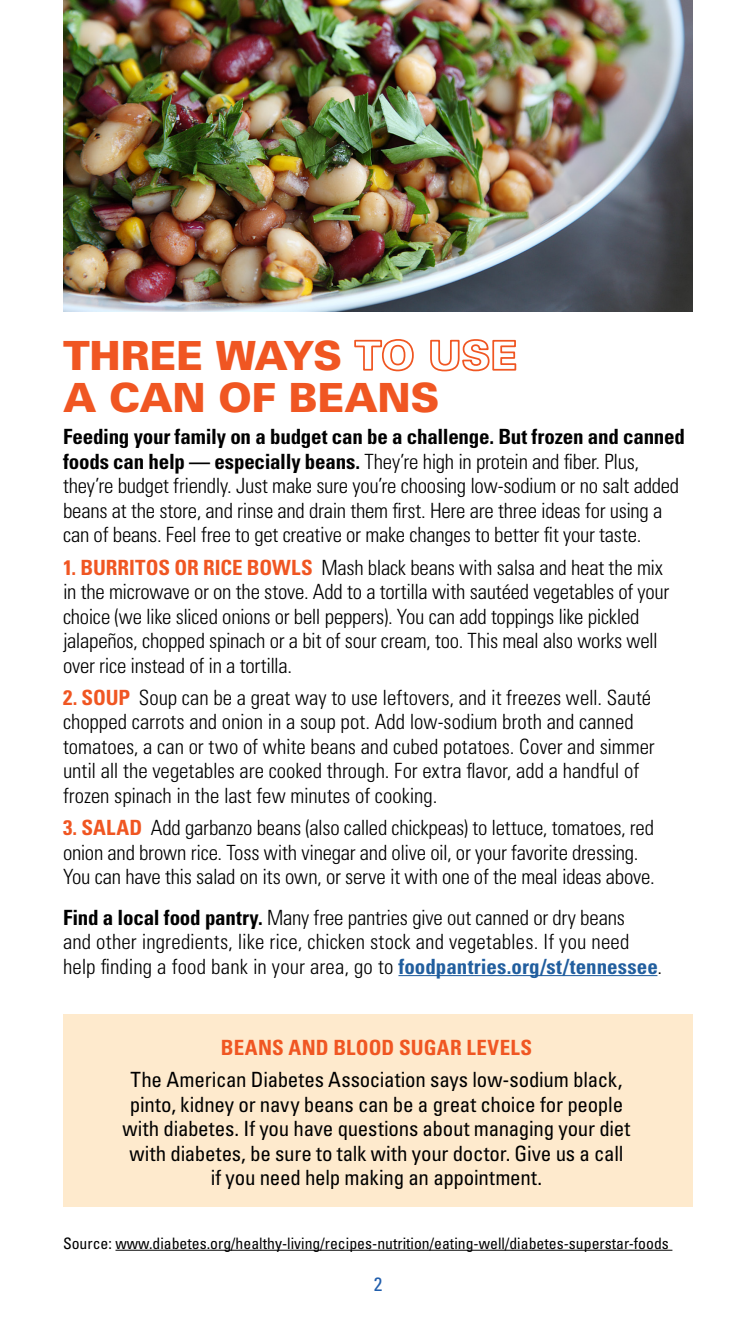
<style>
.page{position:relative;width:756px;height:1323px;background:#fff}
.page>*{position:absolute;margin:0;border:0;box-sizing:border-box;transform-origin:0 0}
.t1{font:900 40.25px/42px "Univers LT Std";letter-spacing:-.01em;color:#f05622}
.t2{font:300 condensed 21px/24.5px "Univers LT Std";letter-spacing:-.01em;color:#000}
.t3{font:condensed 21px/24.5px "Univers LT Std";letter-spacing:-.015em;color:#000;text-align:center}
.t4{font:700 condensed 21px "Univers LT Std";letter-spacing:.02em;color:#f05622}
.t5{font:condensed 19.25px "Univers LT Std";color:#215eac}
.t6{font:condensed 15.75px "Univers LT Std";color:#000}
.s1{font-weight:700}
.s2{font-weight:700;color:#f05622}
.s3{font-weight:700;color:#215e9e}
</style>
<div class="page">
<div style="left:63px;top:1014px;width:630px;height:193px;background:#feeacd"></div>
<hr style="left:398px;top:975px;width:259px;height:1px;background:#215e9e">
<hr style="left:115px;top:1250px;width:557px;height:1px;background:#000">
<img style="left:63px;top:0;width:630px;height:311px">
<h2 class="t1" style="left:63px;top:334px;width:456px">THREE WAYS TO USE<br>A CAN OF BEANS</h2>
<p class="t2" style="left:63px;top:425px;width:624px"><span class="s1">Feeding your family on a budget can be a challenge. But frozen and canned foods can help — especially beans.</span> They’re high in protein and fber. Plus, they’re budget friendly. Just make sure you’re choosing low-sodium or no salt added beans at the store, and rinse and drain them frst. Here are three ideas for using a can of beans. Feel free to get creative or make changes to better ft your taste.</p>
<p class="t2" style="left:63px;top:555px;width:608px"><span class="s2">1. BURRITOS OR RICE BOWLS</span> Mash black beans with salsa and heat the mix in the microwave or on the stove. Add to a tortilla with sautéed vegetables of your choice (we like sliced onions or bell peppers). You can add toppings like pickled jalapeños, chopped spinach or a bit of sour cream, too. This meal also works well over rice instead of in a tortilla.</p>
<p class="t2" style="left:63px;top:685px;width:593px"><span class="s2">2. SOUP</span> Soup can be a great way to use leftovers, and it freezes well. Sauté chopped carrots and onion in a soup pot. Add low-sodium broth and canned tomatoes, a can or two of white beans and cubed potatoes. Cover and simmer until all the vegetables are cooked through. For extra favor, add a handful of frozen spinach in the last few minutes of cooking.</p>
<p class="t2" style="left:63px;top:816px;width:593px"><span class="s2">3. SALAD</span> Add garbanzo beans (also called chickpeas) to lettuce, tomatoes, red onion and brown rice. Toss with vinegar and olive oil, or your favorite dressing.<br>You can have this salad on its own, or serve it with one of the meal ideas above.</p>
<p class="t2" style="left:63px;top:905px;width:601px"><span class="s1">Find a local food pantry.</span> Many free pantries give out canned or dry beans<br>and other ingredients, like rice, chicken stock and vegetables. If you need help fnding a food bank in your area, go to <span class="s3">foodpantries.org/st/tennessee</span>.</p>
<h3 class="t4" style="left:221px;top:1035px;width:313px">BEANS AND BLOOD SUGAR LEVELS</h3>
<p class="t3" style="left:122px;top:1067px;width:509px">The American Diabetes Association says low-sodium black, pinto, kidney or navy beans can be a great choice for people with diabetes. If you have questions about managing your diet with diabetes, be sure to talk with your doctor. Give us a call if you need help making an appointment.</p>
<p class="t6" style="left:63px;top:1233px;width:607px">Source: www.diabetes.org/healthy-living/recipes-nutrition/eating-well/diabetes-superstar-foods</p>
<p class="t5" style="left:374px;top:1272px;width:10px">2</p>
</div>
